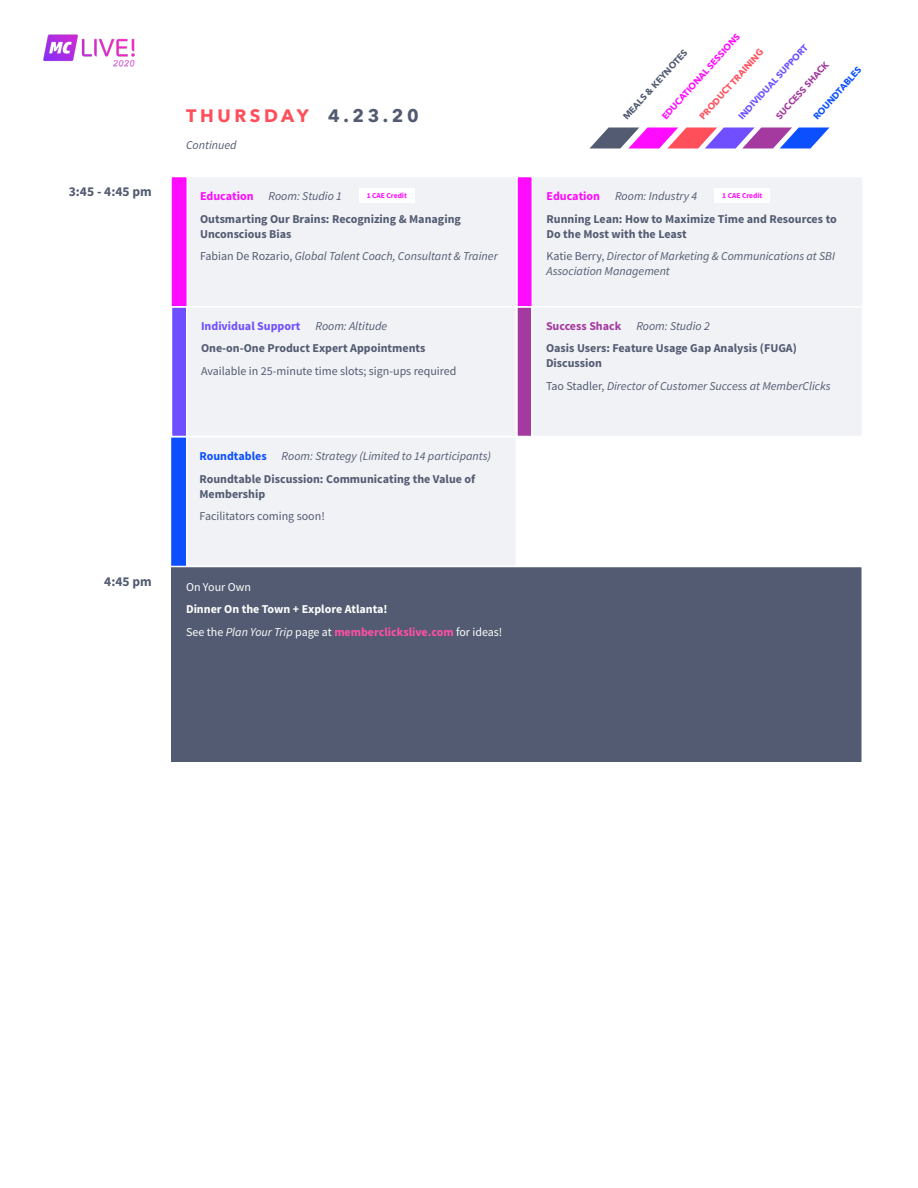
<style>
.page{position:relative;width:918px;height:1188px;background:#fff}
.page>*{position:absolute;margin:0;border:0;box-sizing:border-box;transform-origin:0 0}
.t1{font:700 18px "Avenir Next";letter-spacing:.2em;color:#ff4f5b}
.t2{font:700 13.5px "Source Sans Pro";color:#525b71}
.t3{font:700 12px/22.5px "Source Sans Pro";color:#525b71}
.t4{font:italic 12px/22.5px "Source Sans Pro";color:#525b71}
.t5{font:700 12px/22.5px "Source Sans Pro";color:#fff}
.t6{font:12px "Source Sans Pro";color:#525b71}
.t7{font:12px "Source Sans Pro";color:#fff}
.t8{font:700 9px "Avenir Next";color:#ff0bff}
.t9{font:700 9px "Avenir Next";color:#6f4fff}
.t10{font:700 9px "Avenir Next";color:#ff4f5b}
.t11{font:700 9px "Avenir Next";color:#525b71}
.t12{font:700 9px "Avenir Next";color:#a43a9f}
.t13{font:700 9px "Avenir Next";color:#0b4fff}
.t14{font:700 7.5px "Source Sans Pro";color:#ff0bff}
.s1{color:#525b71}
.s2{color:#ff0bff}
.s3{font-weight:400;font-style:italic}
.s4{font-weight:700;font-style:normal}
.s5{font-style:normal}
.s6{color:#6f4fff}
.s7{color:#0b4fff}
.s8{font-weight:400}
.s9{color:#ff4fa4}
.s10{color:#a43a9f}
</style>
<div class="page">
<div style="left:170px;top:436px;width:347px;height:132px;background:#f1f2f6"></div>
<div style="left:170px;top:305px;width:347px;height:132px;background:#f1f2f6;border:2px solid #fff"></div>
<div style="left:516px;top:305px;width:347px;height:132px;background:#f1f2f6;border:2px solid #fff"></div>
<div style="left:170px;top:436px;width:18px;height:132px;background:#0b4fff;border:2px solid #fff"></div>
<div style="left:169px;top:566px;width:694px;height:198px;background:#525b71;border:2px solid #fff"></div>
<div style="left:516px;top:305px;width:16px;height:132px;background:#a43a9f;border:2px solid #fff"></div>
<div style="left:171px;top:305px;width:17px;height:132px;background:#6f4fff;border:2px solid #fff"></div>
<div style="left:170px;top:176px;width:348px;height:132px;background:#f1f2f6;border:2px solid #fff"></div>
<div style="left:516px;top:176px;width:348px;height:132px;background:#f1f2f6;border:2px solid #fff"></div>
<div style="left:170px;top:176px;width:18px;height:132px;background:#ff0bff;border:2px solid #fff"></div>
<div style="left:516px;top:176px;width:17px;height:132px;background:#ff0bff;border:2px solid #fff"></div>
<div style="left:359px;top:188px;width:56px;height:15px;background:#fff"></div>
<div style="left:715px;top:188px;width:55px;height:15px;background:#fff"></div>
<svg style="left:590px;top:128px;width:239px;height:20px"></svg>
<img style="left:44px;top:34px;width:91px;height:33px">
<p class="t2" style="left:69px;top:183px;width:85px">3:45 - 4:45 pm</p>
<p class="t2" style="left:104px;top:573px;width:49px">4:45 pm</p>
<h1 class="t1" style="left:186px;top:100px;width:234px">THURSDAY <span class="s1">4.23.20</span></h1>
<p class="t4" style="left:186px;top:134px;width:52px">Continued</p>
<p class="t8" style="left:658px;top:113px;width:113px;rotate:-48deg">EDUCATIONAL SESSIONS</p>
<p class="t9" style="left:735px;top:113px;width:99px;rotate:-48deg">INDIVIDUAL SUPPORT</p>
<p class="t10" style="left:695px;top:113px;width:92px;rotate:-48deg">PRODUCT TRAINING</p>
<p class="t11" style="left:619px;top:113px;width:92px;rotate:-48deg">MEALS &amp; KEYNOTES</p>
<p class="t12" style="left:772px;top:113px;width:76px;rotate:-48deg">SUCCESS SHACK</p>
<p class="t13" style="left:809px;top:113px;width:68px;rotate:-48deg">ROUNDTABLES</p>
<p class="t3" style="left:200px;top:185px;width:262px"><span class="s2">Education</span> <span class="s3">Room: Studio 1<br></span>Outsmarting Our Brains: Recognizing &amp; Managing</p>
<p class="t4" style="left:200px;top:223px;width:299px"><span class="s4">Unconscious Bias<br></span><span class="s5">Fabian De Rozario,</span> Global Talent Coach, Consultant &amp; Trainer</p>
<p class="t14" style="left:367px;top:191px;width:42px">1 CAE Credit</p>
<p class="t3" style="left:547px;top:185px;width:292px"><span class="s2">Education</span> <span class="s3">Room: Industry 4<br></span>Running Lean: How to Maximize Time and Resources to</p>
<p class="t4" style="left:547px;top:223px;width:290px"><span class="s4">Do the Most with the Least<br></span><span class="s5">Katie Berry,</span> Director of Marketing &amp; Communications at SBI</p>
<p class="t4" style="left:547px;top:260px;width:125px">Association Management</p>
<p class="t14" style="left:722px;top:191px;width:42px">1 CAE Credit</p>
<p class="t3" style="left:201px;top:315px;width:226px"><span class="s6">Individual Support</span> <span class="s3">Room: Altitude<br></span>One-on-One Product Expert Appointments</p>
<p class="t6" style="left:201px;top:363px;width:257px">Available in 25-minute time slots; sign-ups required</p>
<p class="t3" style="left:200px;top:446px;width:293px"><span class="s7">Roundtables</span> <span class="s3">Room: Strategy (Limited to 14 participants)<br></span>Roundtable Discussion: Communicating the Value of</p>
<p class="t3" style="left:200px;top:483px;width:67px">Membership</p>
<p class="t6" style="left:200px;top:509px;width:127px">Facilitators coming soon!</p>
<p class="t7" style="left:186px;top:579px;width:66px">On Your Own</p>
<p class="t5" style="left:186px;top:599px;width:318px">Dinner On the Town + Explore Atlanta!<br><span class="s8">See the</span> <span class="s3">Plan Your Trip</span> <span class="s8">page at</span> <span class="s9">memberclickslive.com</span> <span class="s8">for ideas!</span></p>
<p class="t3" style="left:546px;top:315px;width:252px"><span class="s10">Success Shack</span> <span class="s3">Room: Studio 2<br></span>Oasis Users: Feature Usage Gap Analysis (FUGA)</p>
<p class="t4" style="left:546px;top:352px;width:286px"><span class="s4">Discussion<br></span><span class="s5">Tao Stadler,</span> Director of Customer Success at MemberClicks</p>
</div>
